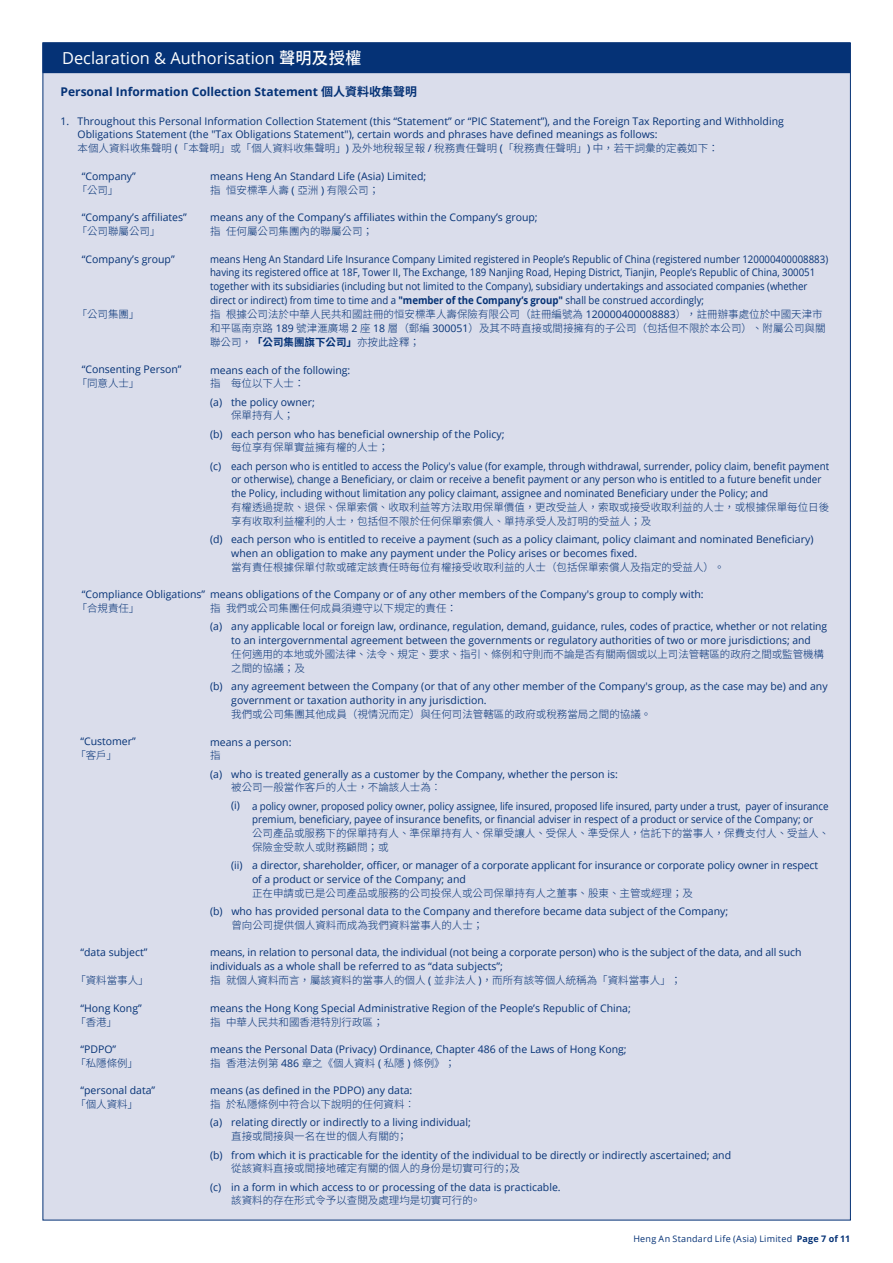
<style>
.page{position:relative;width:893px;height:1263px;background:#fff}
.page>*{position:absolute;margin:0;border:0;box-sizing:border-box;transform-origin:0 0}
.t1{font:16.5px "Open Sans";color:#fff}
.t2{font:700 12px "Open Sans";color:#053276}
.t3{font:10.5px/13.8px "Open Sans";color:#053276}
.t4{font:300 10.5px/13.8px "Noto Sans CJ Ktc";color:#053276}
.t5{font:10.5px/13.8px "Open Sans";color:#053276;scale:.92 1}
.t6{font:9px "Open Sans";letter-spacing:.025em;color:#053276}
.s1{font-family:"Noto Sans CJ Ktc";font-weight:500}
.s2{font-family:"Noto Sans CJ Ktc"}
.s3{font-family:"Open Sans";font-weight:400}
.s4{font-weight:700}
</style>
<div class="page">
<div style="left:43px;top:43px;width:808px;height:1177px;background:#daddeb;border:1px solid #053276"></div>
<div style="left:43px;top:43px;width:807px;height:30px;background:#053276"></div>
<h1 class="t1" style="left:62px;top:47px;width:301px">Declaration &amp; Authorisation <span class="s1">聲明及授權</span></h1>
<p class="t2" style="left:61px;top:83px;width:358px">Personal Information Collection Statement <span class="s2">個人資料收集聲明</span></p>
<p class="t3" style="left:78px;top:114px;width:708px;text-indent:-17px">1. Throughout this Personal Information Collection Statement (this “Statement” or “PIC Statement”), and the Foreign Tax Reporting and withholding<br>Obligations Statement (the "Tax Obligations Statement"), certain words and phrases have defined meanings as follows:</p>
<p class="t4" style="left:78px;top:142px;width:643px">本個人資料收集聲明 <span class="s3">(</span>「本聲明」或「個人資料收集聲明」<span class="s3">)</span> 及外地稅報呈報 <span class="s3">/</span> 稅務責任聲明 <span class="s3">(</span>「稅務責任聲明」<span class="s3">)</span> 中，若干詞彙的定義如下：</p>
<p class="t3" style="left:82px;top:169px;width:56px">“Company”</p>
<p class="t4" style="left:77px;top:183px;width:43px">「公司」</p>
<p class="t3" style="left:210px;top:169px;width:218px">means Heng An Standard Life (Asia) Limited;</p>
<p class="t4" style="left:210px;top:183px;width:171px">指恒安標準人壽 <span class="s3">(</span> 亞洲 <span class="s3">)</span> 有限公司；</p>
<p class="t3" style="left:82px;top:210px;width:106px">“Company’s affiliates”</p>
<p class="t4" style="left:77px;top:225px;width:85px">「公司聯屬公司」</p>
<p class="t3" style="left:210px;top:210px;width:329px">means any of the Company’s affiliates within the Company’s group;</p>
<p class="t4" style="left:210px;top:225px;width:164px">指任何屬公司集團內的聯屬公司；</p>
<p class="t3" style="left:82px;top:252px;width:94px">“Company’s group”</p>
<p class="t4" style="left:77px;top:308px;width:64px">「公司集團」</p>
<p class="t5" style="left:210px;top:252px;width:673px">means Heng An Standard Life Insurance Company Limited registered in People’s Republic of China (registered number 120000400008883) having its registered office at 18F, Tower II, The Exchange, 189 Nanjing Road, Heping District, Tianjin, People’s Republic of China, 300051 together with its subsidiaries (including but not limited to the Company), subsidiary undertakings and associated companies (whether direct or indirect) from time to time and a <span class="s4">"member of the Company’s group"</span> shall be construed accordingly;</p>
<p class="t4" style="left:210px;top:308px;width:617px">指根據公司法於中華人民共和國註冊的恒安標準人壽保險有限公司（註冊編號為 <span class="s3">120000400008883</span>），註冊辦事處位於中國天津市和平區南京路 <span class="s3">189</span> 號津滙廣場 <span class="s3">2</span> 座 <span class="s3">18</span> 層（郵編 <span class="s3">300051</span>）及其不時直接或間接擁有的子公司（包括但不限於本公司）、附屬公司與關聯公司，<span class="s4">「公司集團旗下公司」</span>亦按此詮釋；</p>
<p class="t3" style="left:82px;top:362px;width:101px">“Consenting Person”</p>
<p class="t4" style="left:77px;top:377px;width:64px">「同意人士」</p>
<p class="t3" style="left:210px;top:363px;width:142px">means each of the following:</p>
<p class="t4" style="left:210px;top:377px;width:96px">指 每位以下人士：</p>
<p class="t3" style="left:210px;top:395px;width:106px">(a) the policy owner;</p>
<p class="t4" style="left:231px;top:409px;width:64px">保單持有人；</p>
<p class="t3" style="left:210px;top:427px;width:296px">(b) each person who has beneficial ownership of the Policy;</p>
<p class="t4" style="left:231px;top:441px;width:159px">每位享有保單實益擁有權的人士；</p>
<p class="t3" style="left:231px;top:459px;width:599px;text-indent:-21px">(c) each person who is entitled to access the Policy's value (for example, through withdrawal, surrender, policy claim, benefit payment or otherwise), change a Beneficiary, or claim or receive a benefit payment or any person who is entitled to a future benefit under the Policy, including without limitation any policy claimant, assignee and nominated Beneficiary under the Policy; and</p>
<p class="t4" style="left:231px;top:501px;width:600px">有權透過提款、退保、保單索償、收取利益等方法取用保單價值，更改受益人，索取或接受收取利益的人士，或根據保單每位日後享有收取利益權利的人士，包括但不限於任何保單索償人、單持承受人及訂明的受益人；及</p>
<p class="t3" style="left:231px;top:532px;width:584px;text-indent:-21px">(d) each person who is entitled to receive a payment (such as a policy claimant, policy claimant and nominated Beneficiary) when an obligation to make any payment under the Policy arises or becomes fixed.</p>
<p class="t4" style="left:231px;top:560px;width:495px">當有責任根據保單付款或確定該責任時每位有權接受收取利益的人士（包括保單索償人及指定的受益人）。</p>
<p class="t3" style="left:82px;top:587px;width:125px">“Compliance Obligations”</p>
<p class="t4" style="left:77px;top:602px;width:64px">「合規責任」</p>
<p class="t3" style="left:210px;top:587px;width:495px">means obligations of the Company or of any other members of the Company's group to comply with:</p>
<p class="t4" style="left:210px;top:602px;width:248px">指我們或公司集團任何成員須遵守以下規定的責任：</p>
<p class="t3" style="left:210px;top:619px;width:619px;text-align:center">(a) any applicable local or foreign law, ordinance, regulation, demand, guidance, rules, codes of practice, whether or not relating to an intergovernmental agreement between the governments or regulatory authorities of two or more jurisdictions; and</p>
<p class="t4" style="left:231px;top:648px;width:594px">任何適用的本地或外國法律、法令、規定、要求、指引、條例和守則而不論是否有關兩個或以上司法管轄區的政府之間或監管機構之間的協議；及</p>
<p class="t3" style="left:231px;top:679px;width:598px;text-indent:-21px">(b) any agreement between the Company (or that of any other member of the Company's group, as the case may be) and any government or taxation authority in any jurisdiction.</p>
<p class="t4" style="left:231px;top:707px;width:421px">我們或公司集團其他成員（視情況而定）與任何司法管轄區的政府或稅務當局之間的協議。</p>
<p class="t3" style="left:80px;top:734px;width:57px">“Customer”</p>
<p class="t4" style="left:75px;top:749px;width:43px">「客戶」</p>
<p class="t3" style="left:210px;top:734px;width:83px">means a person:</p>
<p class="t4" style="left:210px;top:749px;width:12px">指</p>
<p class="t3" style="left:210px;top:766px;width:409px">(a) who is treated generally as a customer by the Company, whether the person is:</p>
<p class="t4" style="left:231px;top:781px;width:211px">被公司一般當作客戶的人士，不論該人士為︰</p>
<p class="t3" style="left:231px;top:798px;width:599px;text-align:center">(i) a policy owner, proposed policy owner, policy assignee, life insured, proposed life insured, party under a trust, payer of insurance premium, beneficiary, payee of insurance benefits, or financial adviser in respect of a product or service of the Company; or</p>
<p class="t4" style="left:252px;top:827px;width:579px">公司產品或服務下的保單持有人、準保單持有人、保單受讓人、受保人、準受保人，信託下的當事人，保費支付人、受益人、保險金受款人或財務顧問；或</p>
<p class="t3" style="left:252px;top:858px;width:567px;text-indent:-21px">(ii) a director, shareholder, officer, or manager of a corporate applicant for insurance or corporate policy owner in respect of a product or service of the Company; and</p>
<p class="t4" style="left:252px;top:886px;width:442px">正在申請或已是公司產品或服務的公司投保人或公司保單持有人之董事、股東、主管或經理；及</p>
<p class="t3" style="left:210px;top:904px;width:520px">(b) who has provided personal data to the Company and therefore became data subject of the Company;</p>
<p class="t4" style="left:231px;top:918px;width:253px">曾向公司提供個人資料而成為我們資料當事人的人士；</p>
<p class="t3" style="left:80px;top:945px;width:69px">“data subject”</p>
<p class="t4" style="left:75px;top:974px;width:75px">「資料當事人」</p>
<p class="t3" style="left:210px;top:945px;width:593px">means, in relation to personal data, the individual (not being a corporate person) who is the subject of the data, and all such individuals as a whole shall be referred to as “data subjects”;</p>
<p class="t4" style="left:210px;top:974px;width:473px">指就個人資料而言，屬該資料的當事人的個人 <span class="s3">(</span> 並非法人 <span class="s3">)</span>，而所有該等個人統稱為「資料當事人」；</p>
<p class="t3" style="left:80px;top:1000px;width:63px">“Hong Kong”</p>
<p class="t4" style="left:75px;top:1015px;width:43px">「香港」</p>
<p class="t3" style="left:210px;top:1000px;width:422px">means the Hong Kong Special Administrative Region of the People’s Republic of China;</p>
<p class="t4" style="left:210px;top:1015px;width:175px">指中華人民共和國香港特別行政區；</p>
<p class="t3" style="left:80px;top:1042px;width:37px">“PDPO”</p>
<p class="t4" style="left:75px;top:1056px;width:64px">「私隱條例」</p>
<p class="t3" style="left:210px;top:1042px;width:418px">means the Personal Data (Privacy) Ordinance, Chapter 486 of the Laws of Hong Kong;</p>
<p class="t4" style="left:210px;top:1056px;width:247px">指香港法例第 <span class="s3">486</span> 章之《個人資料 <span class="s3">(</span> 私隱 <span class="s3">)</span> 條例》；</p>
<p class="t3" style="left:80px;top:1083px;width:76px">“personal data”</p>
<p class="t4" style="left:75px;top:1098px;width:64px">「個人資料」</p>
<p class="t3" style="left:210px;top:1083px;width:204px">means (as defined in the PDPO) any data:</p>
<p class="t4" style="left:210px;top:1098px;width:206px">指於私隱條例中符合以下說明的任何資料︰</p>
<p class="t3" style="left:210px;top:1115px;width:262px">(a) relating directly or indirectly to a living individual;</p>
<p class="t4" style="left:231px;top:1130px;width:177px">直接或間接與一名在世的個人有關的；</p>
<p class="t3" style="left:210px;top:1147px;width:523px">(b) from which it is practicable for the identity of the individual to be directly or indirectly ascertained; and</p>
<p class="t4" style="left:231px;top:1162px;width:290px">從該資料直接或間接地確定有關的個人的身份是切實可行的；及</p>
<p class="t3" style="left:210px;top:1179px;width:352px">(c) in a form in which access to or processing of the data is practicable.</p>
<p class="t4" style="left:231px;top:1194px;width:251px">該資料的存在形式令予以查閱及處理均是切實可行的。</p>
<p class="t6" style="left:633px;top:1232px;width:219px">Heng An Standard Life (Asia) Limited <span class="s4">Page 7 of 11</span></p>
</div>
